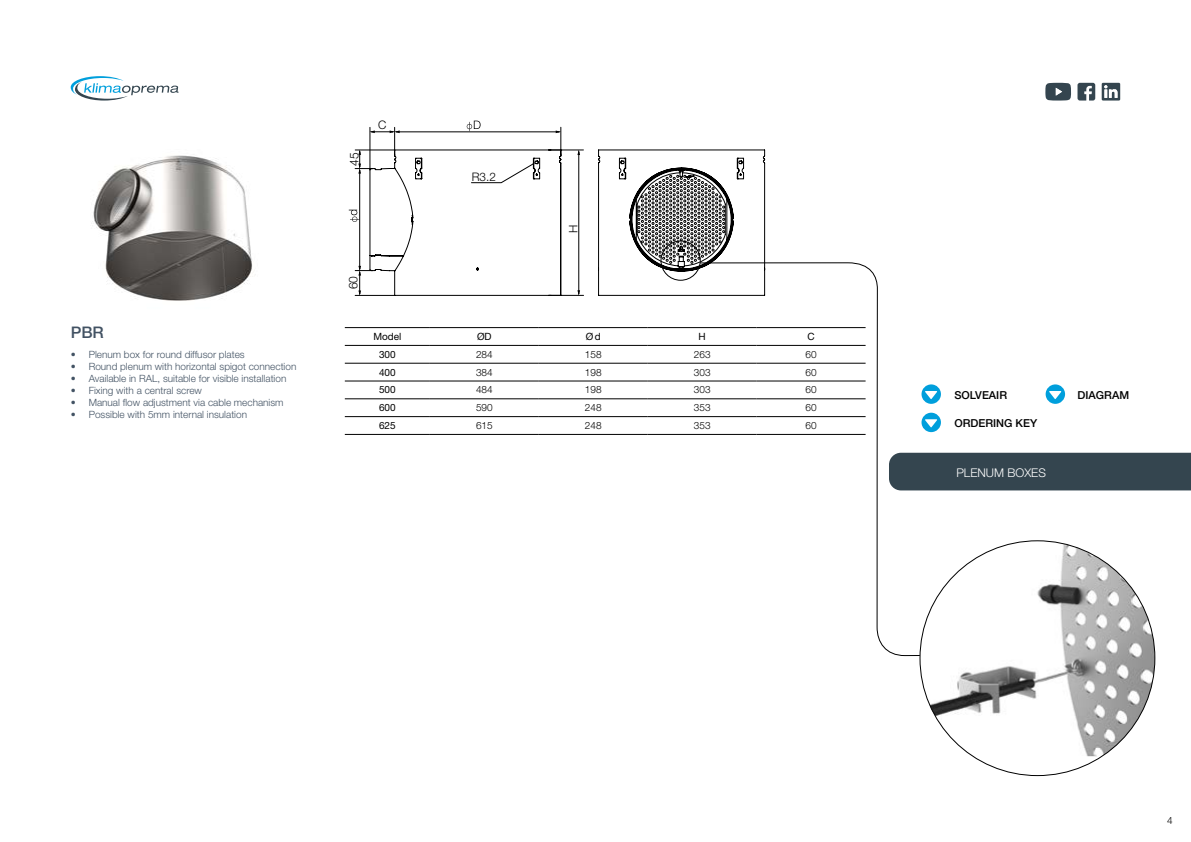
<style>
.page{position:relative;width:1191px;height:842px;background:#fff}
.page>*{position:absolute;margin:0;border:0;box-sizing:border-box;transform-origin:0 0}
.t1{font:500 16px "Helvetica Neue LT Pro";color:#425263}
.t2{font:300 12px "Helvetica Neue LT Pro";color:#fff}
.t3{font:300 12px "Helvetica Neue LT Pro";color:#000}
.t4{font:300 11.7px "Helvetica Neue LT Pro";color:#000}
.t5{font:500 11px "Helvetica Neue LT Pro";color:#000}
.t6{font:300 10px "Helvetica Neue LT Pro";color:#425263}
.t7{font:300 10px "Helvetica Neue LT Pro";color:#000}
.t8{font:10px "Helvetica Neue LT Pro";color:#000}
</style>
<div class="page">
<div style="left:920px;top:453px;width:271px;height:37px;background:#34454f"></div>
<svg style="left:71px;top:76px;width:108px;height:25px"></svg>
<svg style="left:1077px;top:83px;width:18px;height:18px"></svg>
<svg style="left:1101px;top:83px;width:19px;height:18px"></svg>
<svg style="left:1045px;top:83px;width:26px;height:18px"></svg>
<svg style="left:921px;top:413px;width:20px;height:19px"></svg>
<svg style="left:921px;top:384px;width:20px;height:20px"></svg>
<svg style="left:1045px;top:384px;width:20px;height:20px"></svg>
<hr style="left:548px;top:295px;width:35px;height:1px;background:#000">
<hr style="left:548px;top:150px;width:35px;height:1px;background:#000">
<hr style="left:578px;top:152px;width:1px;height:141px;background:#000">
<svg style="left:598px;top:150px;width:167px;height:146px"></svg>
<svg style="left:349px;top:121px;width:212px;height:175px"></svg>
<img style="left:93px;top:155px;width:159px;height:146px">
<hr style="left:345px;top:327px;width:85px;height:1px;background:#000">
<hr style="left:430px;top:327px;width:109px;height:1px;background:#000">
<hr style="left:539px;top:327px;width:109px;height:1px;background:#000">
<hr style="left:648px;top:327px;width:108px;height:1px;background:#000">
<hr style="left:345px;top:345px;width:85px;height:1px;background:#000">
<hr style="left:430px;top:345px;width:109px;height:1px;background:#000">
<hr style="left:539px;top:345px;width:109px;height:1px;background:#000">
<hr style="left:648px;top:345px;width:108px;height:1px;background:#000">
<hr style="left:345px;top:363px;width:85px;height:1px;background:#000">
<hr style="left:430px;top:363px;width:109px;height:1px;background:#000">
<hr style="left:539px;top:363px;width:109px;height:1px;background:#000">
<hr style="left:648px;top:363px;width:108px;height:1px;background:#000">
<hr style="left:345px;top:381px;width:85px;height:1px;background:#000">
<hr style="left:430px;top:381px;width:109px;height:1px;background:#000">
<hr style="left:539px;top:381px;width:109px;height:1px;background:#000">
<hr style="left:648px;top:381px;width:108px;height:1px;background:#000">
<hr style="left:345px;top:399px;width:85px;height:1px;background:#000">
<hr style="left:430px;top:399px;width:109px;height:1px;background:#000">
<hr style="left:539px;top:399px;width:109px;height:1px;background:#000">
<hr style="left:648px;top:399px;width:108px;height:1px;background:#000">
<hr style="left:345px;top:416px;width:85px;height:1px;background:#000">
<hr style="left:430px;top:416px;width:109px;height:1px;background:#000">
<hr style="left:539px;top:416px;width:109px;height:1px;background:#000">
<hr style="left:648px;top:416px;width:108px;height:1px;background:#000">
<hr style="left:345px;top:434px;width:85px;height:1px;background:#000">
<hr style="left:430px;top:434px;width:109px;height:1px;background:#000">
<hr style="left:539px;top:434px;width:109px;height:1px;background:#000">
<hr style="left:648px;top:434px;width:108px;height:1px;background:#000">
<img style="left:920px;top:541px;width:234px;height:215px">
<svg style="left:700px;top:263px;width:220px;height:393px"></svg>
<div style="left:661px;top:241px;width:39px;height:39px;border:1px solid #000;border-radius:50%"></div>
<h1 class="t1" style="left:71px;top:323px;width:35px">PBR</h1>
<p class="t6" style="left:71px;top:349px;width:175px">• Plenum box for round diffusor plates</p>
<p class="t6" style="left:71px;top:361px;width:227px">• Round plenum with horizontal spigot connection</p>
<p class="t6" style="left:71px;top:373px;width:217px">• Available in RAL, suitable for visible installation</p>
<p class="t6" style="left:71px;top:385px;width:133px">• Fixing with a central screw</p>
<p class="t6" style="left:71px;top:397px;width:214px">• Manual flow adjustment via cable mechanism</p>
<p class="t6" style="left:71px;top:409px;width:178px">• Possible with 5mm internal insulation</p>
<p class="t3" style="left:347px;top:166px;width:15px;rotate:-90deg">45</p>
<p class="t4" style="left:378px;top:118px;width:10px">C</p>
<p class="t4" style="left:472px;top:170px;width:26px">R3.2</p>
<p class="t4" style="left:566px;top:233px;width:10px;rotate:-90deg">H</p>
<p class="t3" style="left:346px;top:289px;width:15px;rotate:-90deg">60</p>
<p class="t8" style="left:373px;top:330px;width:29px">Model</p>
<p class="t8" style="left:477px;top:330px;width:16px">ØD</p>
<p class="t8" style="left:586px;top:330px;width:16px">Ød</p>
<p class="t8" style="left:698px;top:330px;width:9px">H</p>
<p class="t8" style="left:807px;top:330px;width:9px">C</p>
<p class="t8" style="left:379px;top:348px;width:18px">300</p>
<p class="t7" style="left:476px;top:348px;width:18px">284</p>
<p class="t7" style="left:585px;top:348px;width:18px">158</p>
<p class="t7" style="left:694px;top:348px;width:18px">263</p>
<p class="t7" style="left:805px;top:348px;width:13px">60</p>
<p class="t8" style="left:379px;top:366px;width:18px">400</p>
<p class="t7" style="left:476px;top:366px;width:18px">384</p>
<p class="t7" style="left:585px;top:366px;width:18px">198</p>
<p class="t7" style="left:694px;top:366px;width:18px">303</p>
<p class="t7" style="left:805px;top:366px;width:13px">60</p>
<p class="t8" style="left:379px;top:384px;width:18px">500</p>
<p class="t7" style="left:476px;top:384px;width:18px">484</p>
<p class="t7" style="left:585px;top:384px;width:18px">198</p>
<p class="t7" style="left:694px;top:384px;width:18px">303</p>
<p class="t7" style="left:805px;top:384px;width:13px">60</p>
<p class="t8" style="left:379px;top:402px;width:18px">600</p>
<p class="t7" style="left:476px;top:402px;width:18px">590</p>
<p class="t7" style="left:585px;top:402px;width:18px">248</p>
<p class="t7" style="left:694px;top:402px;width:18px">353</p>
<p class="t7" style="left:805px;top:402px;width:13px">60</p>
<p class="t8" style="left:379px;top:419px;width:18px">625</p>
<p class="t7" style="left:476px;top:419px;width:18px">615</p>
<p class="t7" style="left:585px;top:419px;width:18px">248</p>
<p class="t7" style="left:694px;top:419px;width:18px">353</p>
<p class="t7" style="left:805px;top:419px;width:13px">60</p>
<p class="t5" style="left:954px;top:388px;width:54px">SOLVEAIR</p>
<p class="t5" style="left:1077px;top:388px;width:53px">DIAGRAM</p>
<p class="t5" style="left:954px;top:416px;width:84px">ORDERING KEY</p>
<p class="t2" style="left:956px;top:465px;width:91px">PLENUM BOXES</p>
<p class="t7" style="left:1167px;top:814px;width:7px">4</p>
</div>
